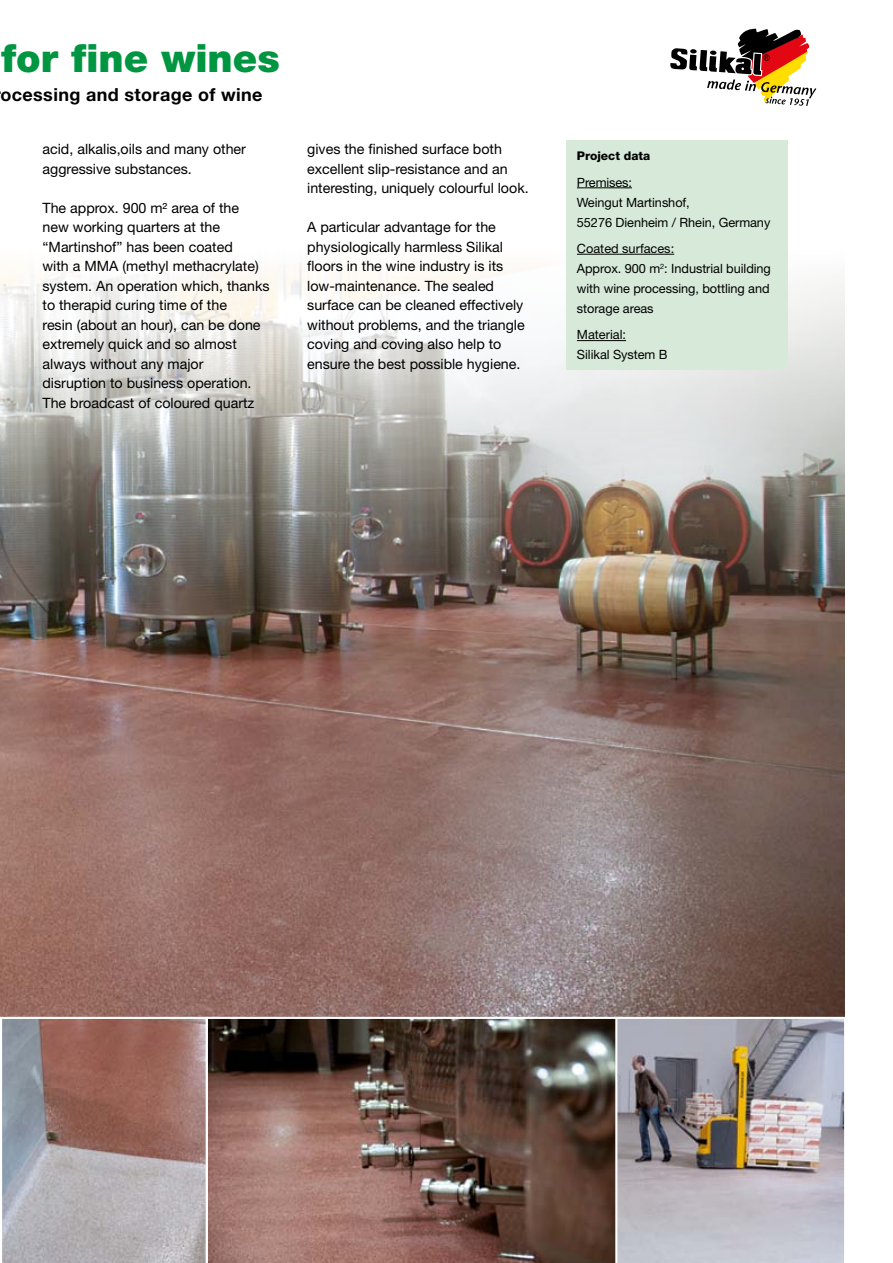
<style>
.page{position:relative;width:893px;height:1263px;background:#fff}
.page>*{position:absolute;margin:0;border:0;box-sizing:border-box;transform-origin:0 0}
.t1{font:900 39px "Helvetica Neue";color:#009641}
.t2{font:700 18px "Helvetica Neue";letter-spacing:.02em;color:#000}
.t3{font:14.25px/19.5px "Helvetica Neue";color:#000}
.t4{font:12.75px/20px "Helvetica Neue";letter-spacing:-.005em;color:#000}
.t5{font:800 12px "Helvetica Neue";color:#000}
</style>
<div class="page">
<img style="left:0;top:706px;width:844px;height:311px">
<img style="left:0;top:140px;width:844px;height:566px">
<img style="left:617px;top:1019px;width:228px;height:244px">
<svg style="left:208px;top:1018px;width:408px;height:245px;background:#6f544b"></svg>
<svg style="left:2px;top:1019px;width:206px;height:244px;background:#a5908e"></svg>
<svg style="left:670px;top:29px;width:146px;height:77px"></svg>
<div style="left:566px;top:140px;width:221px;height:230px;background:#d7ead9"></div>
<hr style="left:577px;top:187px;width:55px;height:1px;background:#000">
<hr style="left:577px;top:254px;width:97px;height:1px;background:#000">
<hr style="left:577px;top:340px;width:49px;height:1px;background:#000">
<h1 class="t1" style="left:1px;top:35px;width:280px">for fine wines</h1>
<p class="t2" style="left:1px;top:84px;width:264px">ocessing and storage of wine</p>
<p class="t3" style="left:43px;top:139px;width:205px">acid, alkalis,oils and many other aggressive substances.</p>
<p class="t3" style="left:43px;top:198px;width:229px">The approx. 900 m² area of the<br>new working quarters at the “Martinshof” has been coated<br>with a MMA (methyl methacrylate) system. An operation which, thanks to therapid curing time of the<br>resin (about an hour), can be done extremely quick and so almost always without any major disruption to business operation.<br>The broadcast of coloured quartz</p>
<p class="t3" style="left:307px;top:139px;width:223px">gives the finished surface both excellent slip-resistance and an interesting, uniquely colourful look.</p>
<p class="t3" style="left:307px;top:217px;width:219px">A particular advantage for the physiologically harmless Silikal floors in the wine industry is its low-maintenance. The sealed surface can be cleaned effectively without problems, and the triangle coving and coving also help to ensure the best possible hygiene.</p>
<p class="t5" style="left:577px;top:149px;width:75px">Project data</p>
<p class="t4" style="left:577px;top:172px;width:195px">Premises:<br>Weingut Martinshof,<br>55276 Dienheim / Rhein, Germany</p>
<p class="t4" style="left:577px;top:238px;width:195px">Coated surfaces:<br>Approx. 900 m<sup>2</sup>: Industrial building with wine processing, bottling and storage areas</p>
<p class="t4" style="left:577px;top:325px;width:92px">Material:<br>Silikal System B</p>
</div>
